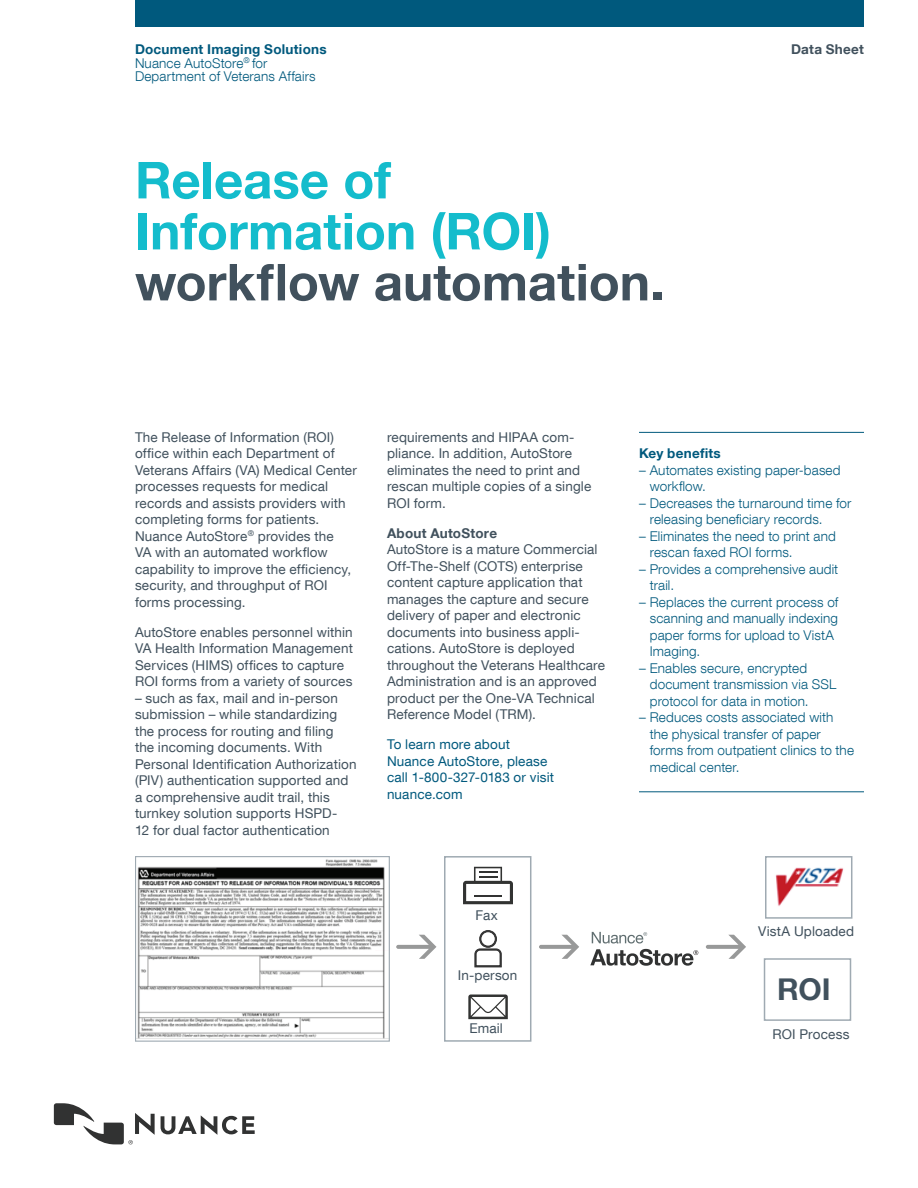
<style>
.page{position:relative;width:918px;height:1188px;background:#fff}
.page>*{position:absolute;margin:0;border:0;box-sizing:border-box;transform-origin:0 0}
.Headline_34_34{font:700 51px/51px "Helvetica Neue LT Com";color:#14bccc}
.Body_Text_9_11{font:700 30px "Helvetica Neue LT Com";color:#41515d}
.Body_Text_9_11-2{font:13.5px/16.5px "Helvetica Neue LT Com";letter-spacing:.01em;color:#41515d}
.Product_Offering_Nam{font:300 13.5px/16.5px "Helvetica Neue LT Com";letter-spacing:.01em;color:#00597d}
.Body_Head_9_11{font:13.5px/16.5px "Helvetica Neue LT Com";letter-spacing:.01em;color:#00597d}
.Sidebar__Caption_9_1{font:13.5px "Helvetica Neue LT Com";letter-spacing:.01em;color:#41515d}
.Business_Unit_Name_9{font:700 13.5px "Helvetica Neue LT Com";letter-spacing:.02em;color:#00597d}
.Body_Head_9_11-2{font:700 13.5px "Helvetica Neue LT Com";letter-spacing:.02em;color:#41515d}
.Sidebar__Caption_Hea{font:700 13.5px "Helvetica Neue LT Com";letter-spacing:.02em;color:#00597d}
.Document_Name_9_9{font:700 13.5px "Helvetica Neue LT Com";letter-spacing:.02em;color:#41515d}
.s1{color:#41515d}
</style>
<div class="page">
<div style="left:135px;top:0;width:729px;height:27px;background:#00597d"></div>
<svg style="left:161px;top:1115px;width:94px;height:20px"></svg>
<svg style="left:54px;top:1103px;width:101px;height:41px"></svg>
<div style="left:764px;top:958px;width:87px;height:63px;border:2px solid #9faab2"></div>
<hr style="left:639px;top:791px;width:225px;height:1px;background:#00597d">
<hr style="left:639px;top:432px;width:225px;height:1px;background:#00597d">
<div style="left:444px;top:856px;width:87px;height:186px;border:2px solid #9faab2"></div>
<img style="left:137px;top:859px;width:251px;height:180px">
<div style="left:135px;top:856px;width:255px;height:186px;border:1px solid #9faab2"></div>
<svg style="left:468px;top:995px;width:40px;height:24px"></svg>
<svg style="left:463px;top:867px;width:50px;height:37px"></svg>
<div style="left:765px;top:856px;width:87px;height:63px;border:2px solid #9faab2"></div>
<img style="left:775px;top:867px;width:69px;height:39px">
<svg style="left:475px;top:930px;width:27px;height:37px"></svg>
<svg style="left:396px;top:935px;width:40px;height:24px"></svg>
<svg style="left:539px;top:935px;width:40px;height:24px"></svg>
<svg style="left:706px;top:935px;width:40px;height:24px"></svg>
<svg style="left:590px;top:932px;width:108px;height:34px"></svg>
<p class="Business_Unit_Name_9" style="left:135px;top:41px;width:193px">Document Imaging Solutions</p>
<p class="Product_Offering_Nam" style="left:135px;top:55px;width:134px">Nuance AutoStore<sup>®</sup> for</p>
<p class="Product_Offering_Nam" style="left:135px;top:68px;width:182px">Department of Veterans Affairs</p>
<p class="Headline_34_34" style="left:135px;top:153px;width:531px">Release of<br>Information (ROI) <span class="s1">workflow automation.</span></p>
<p class="Document_Name_9_9" style="left:791px;top:41px;width:74px">Data Sheet</p>
<p class="Body_Text_9_11-2" style="left:135px;top:428px;width:223px">The Release of Information (ROI) office within each Department of<br>Veterans Affairs (VA) Medical Center processes requests for medical records and assists providers with completing forms for patients.<br>Nuance AutoStore<sup>®</sup> provides the<br>VA with an automated workflow capability to improve the efficiency, security, and throughput of ROI forms processing.</p>
<p class="Body_Text_9_11-2" style="left:135px;top:623px;width:219px">AutoStore enables personnel within VA Health Information Management Services (HIMS) offices to capture ROI forms from a variety of sources</p>
<p class="Body_Text_9_11-2" style="left:135px;top:689px;width:223px">– such as fax, mail and in-person submission – while standardizing the process for routing and filing<br>the incoming documents. With Personal Identification Authorization (PIV) authentication supported and a comprehensive audit trail, this turnkey solution supports HSPD-<br>12 for dual factor authentication</p>
<p class="Body_Text_9_11-2" style="left:387px;top:428px;width:206px">requirements and HIPAA com&shy;pliance. In addition, AutoStore eliminates the need to print and rescan multiple copies of a single<br>ROI form.</p>
<p class="Body_Head_9_11-2" style="left:387px;top:524px;width:112px">About AutoStore</p>
<p class="Body_Text_9_11-2" style="left:387px;top:541px;width:220px">AutoStore is a mature Commercial<br>Off-The-Shelf (COTS) enterprise content capture application that manages the capture and secure delivery of paper and electronic documents into business appli&shy;cations. AutoStore is deployed throughout the Veterans Healthcare<br>Administration and is an approved product per the One-VA Technical<br>Reference Model (TRM).</p>
<p class="Body_Head_9_11" style="left:387px;top:736px;width:169px">To learn more about<br>Nuance AutoStore, please call 1-800-327-0183 or visit nuance.com</p>
<p class="Sidebar__Caption_9_1" style="left:476px;top:907px;width:24px">Fax</p>
<p class="Sidebar__Caption_9_1" style="left:458px;top:967px;width:61px">In-person</p>
<p class="Sidebar__Caption_9_1" style="left:470px;top:1019px;width:35px">Email</p>
<p class="Sidebar__Caption_Hea" style="left:639px;top:445px;width:83px">Key benefits</p>
<p class="Product_Offering_Nam" style="left:650px;top:461px;width:192px;text-indent:-11px">– Automates existing paper-based workflow.</p>
<p class="Product_Offering_Nam" style="left:650px;top:494px;width:203px;text-indent:-11px">– Decreases the turnaround time for releasing beneficiary records.</p>
<p class="Product_Offering_Nam" style="left:650px;top:527px;width:188px;text-indent:-11px">– Eliminates the need to print and rescan faxed ROI forms.</p>
<p class="Product_Offering_Nam" style="left:650px;top:560px;width:190px;text-indent:-11px">– Provides a comprehensive audit trail.</p>
<p class="Product_Offering_Nam" style="left:650px;top:593px;width:190px;text-indent:-11px">– Replaces the current process of scanning and manually indexing paper forms for upload to VistA<br>Imaging.</p>
<p class="Product_Offering_Nam" style="left:650px;top:659px;width:188px;text-indent:-11px">– Enables secure, encrypted document transmission via SSL protocol for data in motion.</p>
<p class="Product_Offering_Nam" style="left:650px;top:709px;width:206px;text-indent:-11px">– Reduces costs associated with the physical transfer of paper forms from outpatient clinics to the medical center.</p>
<p class="Sidebar__Caption_9_1" style="left:758px;top:923px;width:97px">VistA Uploaded</p>
<p class="Body_Text_9_11" style="left:777px;top:970px;width:55px">ROI</p>
<p class="Sidebar__Caption_9_1" style="left:772px;top:1026px;width:78px">ROI Process</p>
</div>
